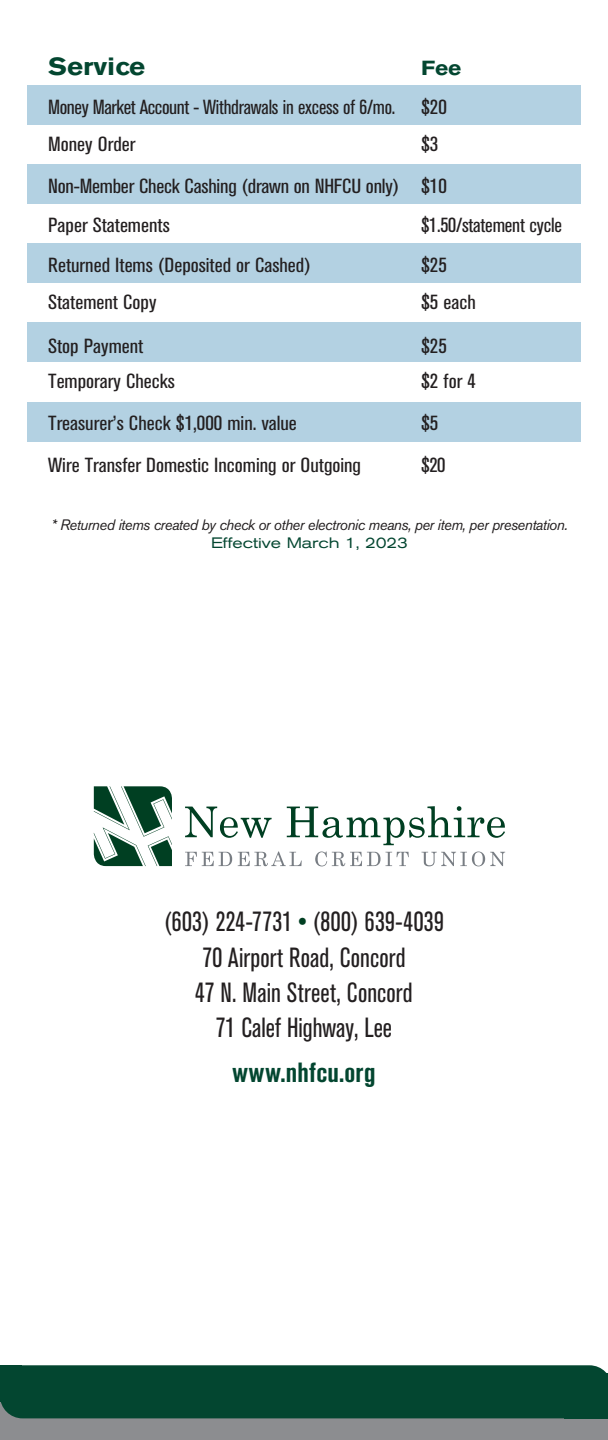
<style>
.page{position:relative;width:608px;height:1440px;background:#fff}
.page>*{position:absolute;margin:0;border:0;box-sizing:border-box;transform-origin:0 0}
.t1{font:condensed 27.5px "Akzidenz Grotesk BE";letter-spacing:.005em;color:#231f20;scale:.95 1}
.t2{font:700 condensed 27.5px "Akzidenz Grotesk BE";letter-spacing:.015em;color:#034630}
.t3{font:700 24.75px "Akzidenz Grotesk BE";color:#034630;scale:1.11 1}
.t4{font:condensed 20.25px "Akzidenz Grotesk BE";color:#231f20;scale:1.11 1}
.t5{font:condensed 20.25px "Akzidenz Grotesk BE";color:#231f20;scale:1.06 1}
.t6{font:condensed 20.25px "Akzidenz Grotesk BE";color:#231f20;scale:1.09 1}
.t7{font:700 20.25px "Akzidenz Grotesk BE";color:#034630;scale:1.11 1}
.t8{font:italic 15px "Akzidenz Grotesk BE";letter-spacing:-.03em;color:#231f20}
.t9{font:expanded 15px "Akzidenz Grotesk BE";color:#034630}
.s1{color:#003f22}
</style>
<div class="page">
<div style="left:27px;top:85px;width:553px;height:40px;background:#b3d1e2"></div>
<div style="left:27px;top:164px;width:553px;height:40px;background:#b3d1e2"></div>
<div style="left:27px;top:243px;width:553px;height:40px;background:#b3d1e2"></div>
<div style="left:27px;top:323px;width:553px;height:39px;background:#b3d1e2"></div>
<div style="left:27px;top:402px;width:553px;height:39px;background:#b3d1e2"></div>
<div style="left:0;top:1377px;width:608px;height:63px;background:#8c8d90"></div>
<div style="left:1px;top:1365px;width:606px;height:53px;background:#034630"></div>
<div style="left:0;top:1365px;width:21px;height:37px;background:#034630"></div>
<div style="left:564px;top:1373px;width:44px;height:45px;background:#034630"></div>
<svg style="left:185px;top:807px;width:86px;height:31px"></svg>
<svg style="left:287px;top:806px;width:218px;height:39px"></svg>
<svg style="left:185px;top:852px;width:47px;height:14px"></svg>
<svg style="left:238px;top:851px;width:63px;height:15px"></svg>
<svg style="left:315px;top:851px;width:93px;height:15px"></svg>
<svg style="left:421px;top:851px;width:84px;height:15px"></svg>
<svg style="left:94px;top:786px;width:78px;height:80px"></svg>
<p class="t3" style="left:48px;top:52px;width:89px">Service</p>
<p class="t7" style="left:421px;top:56px;width:38px">Fee</p>
<p class="t5" style="left:48px;top:95px;width:329px">Money Market Account - Withdrawals in excess of 6/mo.</p>
<p class="t4" style="left:421px;top:95px;width:25px">$20</p>
<p class="t4" style="left:48px;top:132px;width:80px">Money Order</p>
<p class="t4" style="left:421px;top:132px;width:17px">$3</p>
<p class="t4" style="left:48px;top:174px;width:360px">Non-Member Check Cashing (drawn on NHFCU only) $10</p>
<p class="t4" style="left:48px;top:214px;width:111px">Paper Statements</p>
<p class="t5" style="left:421px;top:214px;width:134px">$1.50/statement cycle</p>
<p class="t4" style="left:48px;top:253px;width:238px">Returned Items (Deposited or Cashed)</p>
<p class="t4" style="left:421px;top:253px;width:25px">$25</p>
<p class="t4" style="left:48px;top:290px;width:99px">Statement Copy</p>
<p class="t4" style="left:421px;top:290px;width:51px">$5 each</p>
<p class="t4" style="left:48px;top:335px;width:87px">Stop Payment</p>
<p class="t4" style="left:421px;top:335px;width:25px">$25</p>
<p class="t4" style="left:48px;top:369px;width:116px">Temporary Checks</p>
<p class="t4" style="left:421px;top:369px;width:51px">$2 for 4</p>
<p class="t4" style="left:48px;top:411px;width:225px">Treasurer’s Check $1,000 min. value</p>
<p class="t4" style="left:421px;top:411px;width:17px">$5</p>
<p class="t4" style="left:48px;top:454px;width:283px">Wire Transfer Domestic Incoming or Outgoing</p>
<p class="t6" style="left:421px;top:454px;width:24px">$20</p>
<p class="t8" style="left:51px;top:516px;width:518px">* Returned items created by check or other electronic means, per item, per presentation.</p>
<p class="t9" style="left:211px;top:534px;width:198px">Effective March 1, 2023</p>
<p class="t1" style="left:164px;top:906px;width:296px">(603) 224-7731 <span class="s1">•</span> (800) 639-4039</p>
<p class="t1" style="left:202px;top:942px;width:215px">70 Airport Road, Concord</p>
<p class="t1" style="left:195px;top:977px;width:230px">47 N. Main Street, Concord</p>
<p class="t1" style="left:216px;top:1013px;width:187px">71 Calef Highway, Lee</p>
<p class="t2" style="left:232px;top:1057px;width:144px">www.nhfcu.org</p>
</div>
